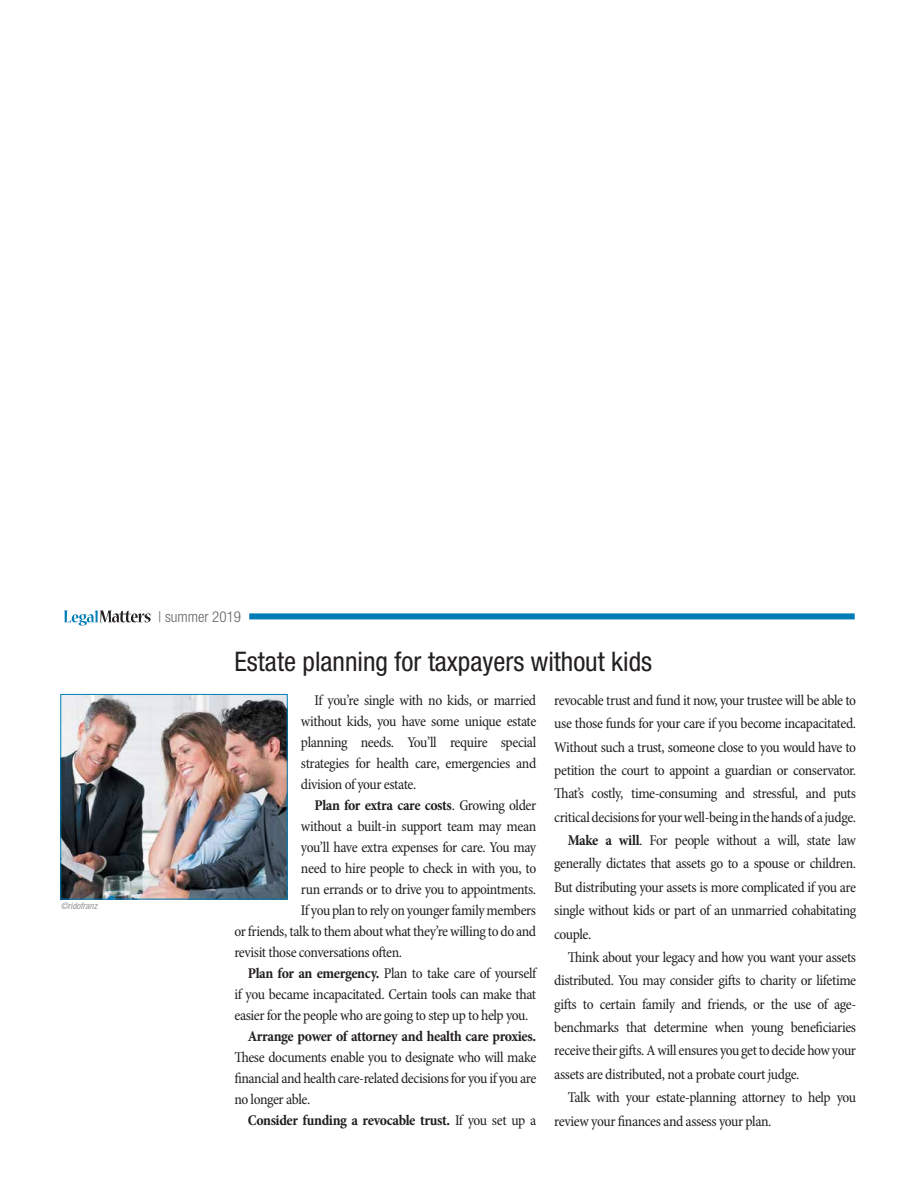
<style>
.page{position:relative;width:918px;height:1188px;background:#fff}
.page>*{position:absolute;margin:0;border:0;box-sizing:border-box;transform-origin:0 0}
.Story_Title_-_small{font:condensed 27px "Helvetica Neue LT Std";color:#231f20}
.t1{font:condensed 15px/23.4px "Minion Pro";letter-spacing:-.03em;color:#231f20;text-align:justify}
.t2{font:700 condensed 15px "Minion Pro";letter-spacing:-.025em;color:#231f20}
.t3{font:300 condensed 15px "Helvetica Neue LT Std";color:#636466}
.TOC_-_title_BLUE{font:italic condensed 9px "Helvetica Neue LT Std";color:#939598}
.s1{font-weight:400}
.s2{font-weight:700}
</style>
<div class="page">
<svg style="left:64px;top:610px;width:87px;height:16px"></svg>
<div style="left:249px;top:613px;width:606px;height:6px;background:#007db7"></div>
<img style="left:63px;top:696px;width:222px;height:201px">
<div style="left:61px;top:694px;width:226px;height:205px;border:1px solid #007db7"></div>
<p class="TOC_-_title_BLUE" style="left:61px;top:900px;width:38px">©ridofranz</p>
<p class="t3" style="left:158px;top:608px;width:84px">| summer 2019</p>
<p class="Story_Title_-_small" style="left:234px;top:646px;width:419px">Estate planning for taxpayers without kids</p>
<p class="t1" style="left:301px;top:690px;width:237px;line-height:21px;text-indent:14px">If you’re single with no kids, or married without kids, you have some unique estate planning needs. You’ll require special strategies for health care, emergencies and division of your estate.</p>
<p class="t2" style="left:314px;top:795px;width:223px">Plan for extra care costs<span class="s1">. Growing older</span></p>
<p class="t1" style="left:301px;top:815px;width:237px">without a built-in support team may mean</p>
<p class="t1" style="left:301px;top:836px;width:237px">you’ll have extra expenses for care. You may</p>
<p class="t1" style="left:301px;top:857px;width:237px">need to hire people to check in with you, to</p>
<p class="t1" style="left:301px;top:878px;width:237px">run errands or to drive you to appointments.</p>
<p class="t1" style="left:301px;top:899px;width:237px">If you plan to rely on younger family members</p>
<p class="t1" style="left:234px;top:920px;width:303px">or friends, talk to them about what they’re willing to do and</p>
<p class="t1" style="left:234px;top:941px;width:169px">revisit those conversations often.</p>
<p class="t1" style="left:234px;top:963px;width:303px;line-height:21px;text-indent:14px"><span class="s2">Plan for an emergency.</span> Plan to take care of yourself if you became incapacitated. Certain tools can make that easier for the people who are going to step up to help you.</p>
<p class="t1" style="left:234px;top:1026px;width:303px;line-height:21px;text-indent:14px"><span class="s2">Arrange power of attorney and health care proxies.<br></span>These documents enable you to designate who will make financial and health care-related decisions for you if you are no longer able.</p>
<p class="t2" style="left:248px;top:1110px;width:290px">Consider funding a revocable trust. <span class="s1">If you set up a</span></p>
<p class="t1" style="left:554px;top:689px;width:303px">revocable trust and fund it now, your trustee will be able to use those funds for your care if you become incapacitated.<br>Without such a trust, someone close to you would have to petition the court to appoint a guardian or conservator.<br>That’s costly, time-consuming and stressful, and puts critical decisions for your well-being in the hands of a judge.</p>
<p class="t1" style="left:554px;top:829px;width:303px;text-indent:14px"><span class="s2">Make a will</span>. For people without a will, state law generally dictates that assets go to a spouse or children.<br>But distributing your assets is more complicated if you are single without kids or part of an unmarried cohabitating couple.</p>
<p class="t1" style="left:554px;top:946px;width:303px;text-indent:14px">Think about your legacy and how you want your assets distributed. You may consider gifts to charity or lifetime gifts to certain family and friends, or the use of age&shy;benchmarks that determine when young beneficiaries receive their gifts. A will ensures you get to decide how your assets are distributed, not a probate court judge.</p>
<p class="t1" style="left:554px;top:1086px;width:303px;text-indent:14px">Talk with your estate-planning attorney to help you review your finances and assess your plan.</p>
</div>
